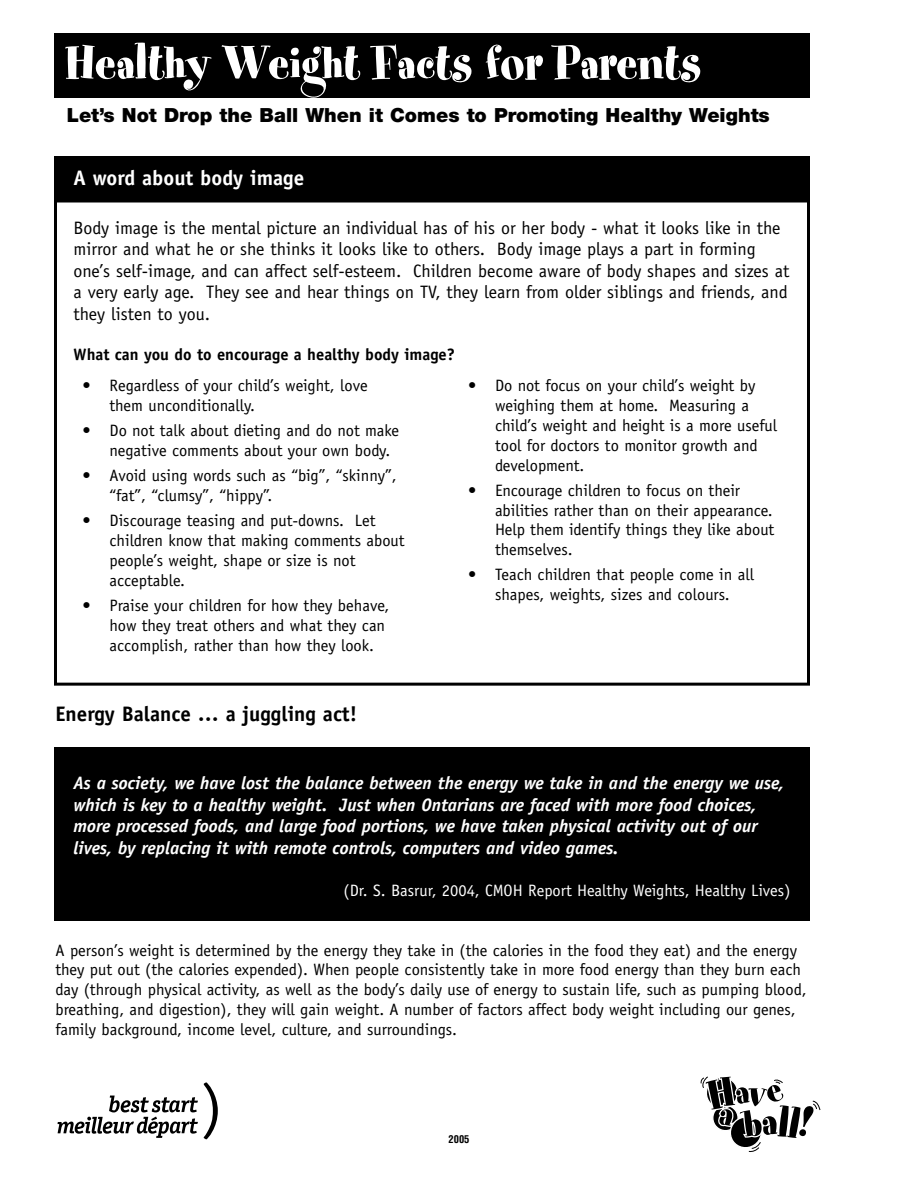
<style>
.page{position:relative;width:918px;height:1188px;background:#fff}
.page>*{position:absolute;margin:0;border:0;box-sizing:border-box;transform-origin:0 0}
.t1{font:54px "Spumoni";color:#fff}
.t2{font:700 21px "Officina Sans";color:#000}
.t3{font:700 21px "Officina Sans";color:#fff}
.t4{font:900 19.5px "Helvetica Neue";color:#000}
.t5{font:18px/21.6px "Officina Sans";color:#000}
.t6{font:italic 700 18px/21.6px "Officina Sans";color:#fff}
.t7{font:16.5px/19.8px "Officina Sans";color:#000}
.t8{font:16.5px "Officina Sans";color:#fff}
.t9{font:700 16.5px "Officina Sans";color:#000}
.t10{font:700 condensed 10.5px "Helvetica";color:#000}
</style>
<div class="page">
<div style="left:56px;top:158px;width:752px;height:43px;background:#000"></div>
<div style="left:54px;top:156px;width:756px;height:46px;border:3px solid #000"></div>
<div style="left:54px;top:747px;width:756px;height:174px;background:#000"></div>
<svg style="left:701px;top:1076px;width:119px;height:76px"></svg>
<svg style="left:204px;top:1082px;width:14px;height:57px"></svg>
<svg style="left:58px;top:1096px;width:140px;height:42px"></svg>
<div style="left:54px;top:34px;width:756px;height:64px;background:#000"></div>
<h1 class="t1" style="left:65px;top:41px;width:638px">Healthy Weight Facts for Parents</h1>
<p class="t4" style="left:67px;top:108px;width:705px">Let’s Not Drop the Ball When it Comes to Promoting Healthy Weights</p>
<p class="t3" style="left:74px;top:170px;width:232px">A word about body image</p>
<p class="t5" style="left:74px;top:218px;width:717px">Body image is the mental picture an individual has of his or her body - what it looks like in the mirror and what he or she thinks it looks like to others. Body image plays a part in forming one’s self-image, and can affect self-esteem. Children become aware of body shapes and sizes at a very early age. They see and hear things on TV, they learn from older siblings and friends, and they listen to you.</p>
<p class="t9" style="left:74px;top:348px;width:383px">What can you do to encourage a healthy body image?</p>
<p class="t7" style="left:110px;top:377px;width:260px;text-indent:-27px">• Regardless of your child’s weight, love them unconditionally.</p>
<p class="t7" style="left:110px;top:422px;width:291px;text-indent:-27px">• Do not talk about dieting and do not make negative comments about your own body.</p>
<p class="t7" style="left:110px;top:467px;width:289px;text-indent:-27px">• Avoid using words such as “big”, “skinny”, “fat”, “clumsy”, “hippy”.</p>
<p class="t7" style="left:110px;top:512px;width:297px;text-indent:-27px">• Discourage teasing and put-downs. Let children know that making comments about people’s weight, shape or size is not acceptable.</p>
<p class="t7" style="left:110px;top:597px;width:281px;text-indent:-27px">• Praise your children for how they behave, how they treat others and what they can accomplish, rather than how they look.</p>
<p class="t7" style="left:495px;top:377px;width:284px;text-indent:-27px">• Do not focus on your child’s weight by weighing them at home. Measuring a child’s weight and height is a more useful tool for doctors to monitor growth and development.</p>
<p class="t7" style="left:495px;top:482px;width:281px;text-indent:-27px">• Encourage children to focus on their abilities rather than on their appearance.<br>Help them identify things they like about themselves.</p>
<p class="t7" style="left:468px;top:566px;width:287px;text-align:center">• Teach children that people come in all shapes, weights, sizes and colours.</p>
<p class="t2" style="left:56px;top:706px;width:303px">Energy Balance … a juggling act!</p>
<p class="t6" style="left:74px;top:774px;width:712px">As a society, we have lost the balance between the energy we take in and the energy we use, which is key to a healthy weight. Just when Ontarians are faced with more food choices, more processed foods, and large food portions, we have taken physical activity out of our lives, by replacing it with remote controls, computers and video games.</p>
<p class="t8" style="left:344px;top:884px;width:448px">(Dr. S. Basrur, 2004, CMOH Report Healthy Weights, Healthy Lives)</p>
<p class="t7" style="left:56px;top:941px;width:753px">A person’s weight is determined by the energy they take in (the calories in the food they eat) and the energy they put out (the calories expended). When people consistently take in more food energy than they burn each day (through physical activity, as well as the body’s daily use of energy to sustain life, such as pumping blood, breathing, and digestion), they will gain weight. A number of factors affect body weight including our genes, family background, income level, culture, and surroundings.</p>
<p class="t10" style="left:448px;top:1136px;width:22px">2005</p>
</div>
